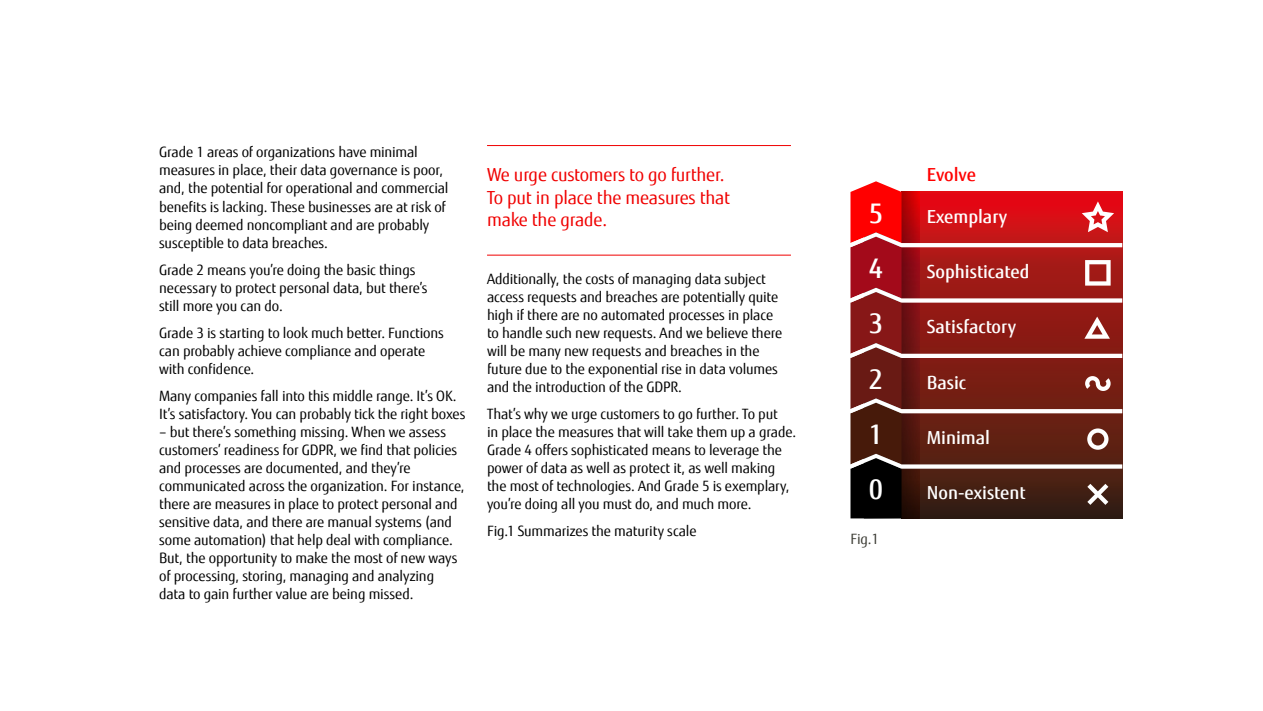
<style>
.page{position:relative;width:1263px;height:711px;background:#fff}
.page>*{position:absolute;margin:0;border:0;box-sizing:border-box;transform-origin:0 0}
.t1{font:500 27px/55.3px "Fujitsu Sans";color:#fff}
.t2{font:18px/22.5px "Fujitsu Sans";letter-spacing:-.01em;color:#f00000}
.t3{font:500 18px "Fujitsu Sans";color:#fff}
.t4{font:500 18px "Fujitsu Sans";color:#f00}
.t5{font:14.25px/18px "Fujitsu Sans";letter-spacing:-.01em;color:#000}
.t6{font:14.25px "Fujitsu Sans";color:#3c3c35}
</style>
<div class="page">
<svg style="left:850px;top:181px;width:272px;height:337px;background:#8e312c"></svg>
<hr style="left:487px;top:254px;width:304px;height:1px;background:#f00000">
<hr style="left:487px;top:145px;width:304px;height:1px;background:#f00000">
<p class="t5" style="left:159px;top:143px;width:291px">Grade 1 areas of organizations have minimal measures in place, their data governance is poor, and, the potential for operational and commercial benefits is lacking. These businesses are at risk of being deemed noncompliant and are probably susceptible to data breaches.</p>
<p class="t5" style="left:159px;top:260px;width:270px">Grade 2 means you’re doing the basic things necessary to protect personal data, but there’s still more you can do.</p>
<p class="t5" style="left:159px;top:323px;width:286px">Grade 3 is starting to look much better. Functions can probably achieve compliance and operate with confidence.</p>
<p class="t5" style="left:159px;top:386px;width:308px">Many companies fall into this middle range. It’s OK.<br>It’s satisfactory. You can probably tick the right boxes</p>
<p class="t5" style="left:159px;top:422px;width:307px">– but there’s something missing. When we assess customers’ readiness for GDPR, we find that policies and processes are documented, and they’re communicated across the organization. For instance, there are measures in place to protect personal and sensitive data, and there are manual systems (and some automation) that help deal with compliance.<br>But, the opportunity to make the most of new ways of processing, storing, managing and analyzing<br>data to gain further value are being missed.</p>
<p class="t2" style="left:487px;top:163px;width:245px">We urge customers to go further.<br>To put in place the measures that make the grade.</p>
<p class="t5" style="left:487px;top:269px;width:297px">Additionally, the costs of managing data subject access requests and breaches are potentially quite high if there are no automated processes in place to handle such new requests. And we believe there will be many new requests and breaches in the future due to the exponential rise in data volumes and the introduction of the GDPR.</p>
<p class="t5" style="left:487px;top:404px;width:311px">That’s why we urge customers to go further. To put<br>in place the measures that will take them up a grade.<br>Grade 4 offers sophisticated means to leverage the power of data as well as protect it, as well making the most of technologies. And Grade 5 is exemplary, you’re doing all you must do, and much more.</p>
<p class="t5" style="left:487px;top:521px;width:211px">Fig.1 Summarizes the maturity scale</p>
<h1 class="t1" style="left:869px;top:185px;width:16px">5<br>4</h1>
<p class="t4" style="left:927px;top:163px;width:51px">Evolve</p>
<p class="t3" style="left:927px;top:205px;width:82px">Exemplary</p>
<p class="t3" style="left:927px;top:260px;width:104px">Sophisticated</p>
<h1 class="t1" style="left:869px;top:296px;width:16px">3</h1>
<p class="t3" style="left:927px;top:315px;width:91px">Satisfactory</p>
<h1 class="t1" style="left:869px;top:351px;width:16px">2</h1>
<p class="t3" style="left:927px;top:370px;width:41px">Basic</p>
<h1 class="t1" style="left:869px;top:406px;width:16px">1</h1>
<p class="t3" style="left:927px;top:426px;width:65px">Minimal</p>
<h1 class="t1" style="left:869px;top:462px;width:16px">0</h1>
<p class="t3" style="left:927px;top:481px;width:100px">Non-existent</p>
<p class="t6" style="left:850px;top:529px;width:30px">Fig.1</p>
</div>
